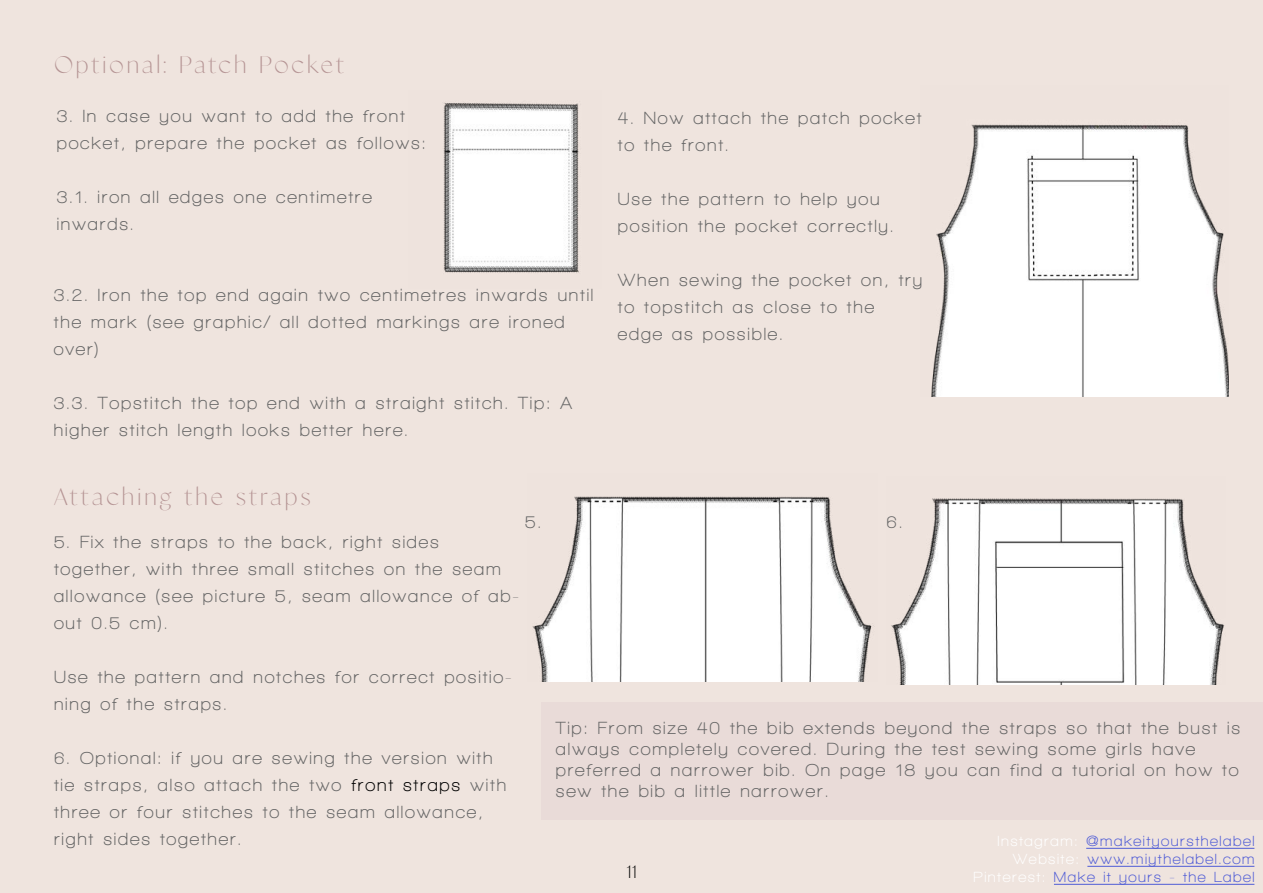
<style>
.page{position:relative;width:1263px;height:893px;background:#efe4de}
.page>*{position:absolute;margin:0;border:0;box-sizing:border-box;transform-origin:0 0}
.t1{font:24px "Classico";letter-spacing:.1em;color:#b59494}
.t2{font:700 18px/27px "Walkway";letter-spacing:.1em;color:#666}
.t3{font:18px "Classico";color:#000}
.t4{font:700 15px/18px "Walkway";letter-spacing:.1em;color:#4f5cd6;text-align:right}
.s1{color:#000}
.s2{color:#fff}
</style>
<div class="page">
<img style="left:920px;top:86px;width:308px;height:310px">
<img style="left:408px;top:90px;width:193px;height:198px">
<img style="left:886px;top:476px;width:339px;height:208px">
<img style="left:528px;top:474px;width:349px;height:208px">
<hr style="left:1086px;top:848px;width:168px;height:1px;background:#4f5cd6">
<hr style="left:1087px;top:866px;width:167px;height:1px;background:#4f5cd6">
<hr style="left:1054px;top:884px;width:200px;height:1px;background:#4f5cd6">
<div style="left:541px;top:702px;width:722px;height:118px;background:#e9dbd8"></div>
<h1 class="t1" style="left:54px;top:50px;width:292px">Optional: Patch Pocket</h1>
<p class="t2" style="left:57px;top:102px;width:371px">3. In case you want to add the front pocket, prepare the pocket as follows:</p>
<p class="t2" style="left:57px;top:183px;width:317px">3.1. iron all edges one centimetre inwards.</p>
<p class="t2" style="left:54px;top:282px;width:541px">3.2. Iron the top end again two centimetres inwards until the mark (see graphic/ all dotted markings are ironed over)</p>
<p class="t2" style="left:54px;top:390px;width:519px">3.3. Topstitch the top end with a straight stitch. Tip: A higher stitch length looks better here.</p>
<p class="t2" style="left:618px;top:104px;width:305px">4. Now attach the patch pocket to the front.</p>
<p class="t2" style="left:618px;top:185px;width:277px">Use the pattern to help you position the pocket correctly.</p>
<p class="t2" style="left:618px;top:266px;width:306px">When sewing the pocket on, try to topstitch as close to the edge as possible.</p>
<h1 class="t1" style="left:54px;top:482px;width:259px">Attaching the straps</h1>
<p class="t2" style="left:54px;top:528px;width:466px">5. Fix the straps to the back, right sides together, with three small stitches on the seam allowance (see picture 5, seam allowance of ab&shy;out 0.5 cm).</p>
<p class="t2" style="left:54px;top:663px;width:459px">Use the pattern and notches for correct positio&shy;ning of the straps.</p>
<p class="t2" style="left:54px;top:744px;width:454px">6. Optional: if you are sewing the version with tie straps, also attach the two <span class="s1">front straps</span> with three or four stitches to the seam allowance, right sides together.</p>
<p class="t2" style="left:525px;top:508px;width:18px">5.</p>
<p class="t2" style="left:886px;top:508px;width:18px">6.</p>
<p class="t2" style="left:556px;top:717px;width:686px;line-height:21px">Tip: From size 40 the bib extends beyond the straps so that the bust is always completely covered. During the test sewing some girls have preferred a narrower bib. On page 18 you can find a tutorial on how to sew the bib a little narrower.</p>
<p class="t4" style="left:973px;top:832px;width:282px"><span class="s2">Instagram:</span> @makeityoursthelabel<br><span class="s2">Website:</span> www.miythelabel.com<br><span class="s2">Pinterest:</span> Make it yours - the Label</p>
<p class="t3" style="left:626px;top:861px;width:12px">11</p>
</div>
